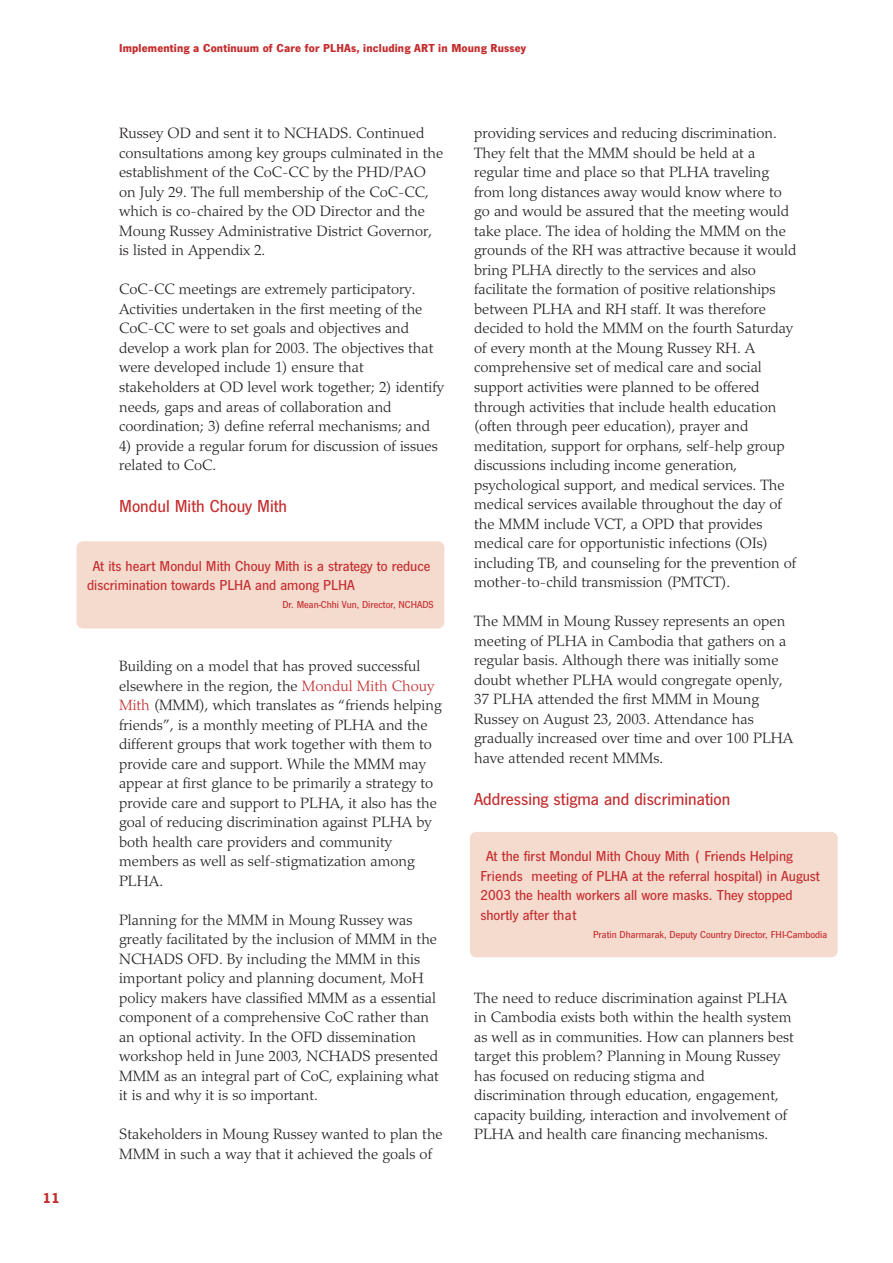
<style>
.page{position:relative;width:893px;height:1263px;background:#fff}
.page>*{position:absolute;margin:0;border:0;box-sizing:border-box;transform-origin:0 0}
.t1{font:500 18px "News Got T";color:#c42c2d}
.t2{font:300 15px/19.5px "Palatino LT Std";color:#231f20}
.t3{font:500 15px/19.5px "News Got T";color:#c42c2d}
.t4{font:700 15px "News Got T";color:#c42c2d}
.t5{font:700 12px "News Got T";letter-spacing:.01em;color:#c42c2d}
.t6{font:500 10.5px "News Got T";color:#c42c2d}
.s1{color:#c42c2d}
</style>
<div class="page">
<div style="left:77px;top:541px;width:367px;height:87px;background:#f5dace;border-radius:6px"></div>
<div style="left:470px;top:832px;width:368px;height:125px;background:#f5dace;border-radius:6px"></div>
<p class="t5" style="left:119px;top:41px;width:409px">Implementing a Continuum of Care for PLHAs, including ART in Moung Russey</p>
<p class="t4" style="left:43px;top:1189px;width:19px">11</p>
<p class="t2" style="left:119px;top:125px;width:326px">Russey OD and sent it to NCHADS. Continued consultations among key groups culminated in the establishment of the CoC-CC by the PHD/PAO on July 29. The full membership of the CoC-CC, which is co-chaired by the OD Director and the Moung Russey Administrative District Governor, is listed in Appendix 2.</p>
<p class="t2" style="left:119px;top:281px;width:326px">CoC-CC meetings are extremely participatory.<br>Activities undertaken in the first meeting of the CoC-CC were to set goals and objectives and develop a work plan for 2003. The objectives that were developed include 1) ensure that stakeholders at OD level work together; 2) identify needs, gaps and areas of collaboration and coordination; 3) define referral mechanisms; and</p>
<p class="t2" style="left:119px;top:437px;width:320px">4) provide a regular forum for discussion of issues related to CoC.</p>
<p class="t1" style="left:119px;top:495px;width:170px">Mondul Mith Chouy Mith</p>
<p class="t3" style="left:87px;top:556px;width:345px;text-indent:6px">At its heart Mondul Mith Chouy Mith is a strategy to reduce discrimination towards PLHA and among PLHA</p>
<p class="t6" style="left:283px;top:598px;width:153px">Dr. Mean-Chhi Vun, Director, NCHADS</p>
<p class="t2" style="left:119px;top:658px;width:324px">Building on a model that has proved successful elsewhere in the region, the <span class="s1">Mondul Mith Chouy Mith</span> (MMM), which translates as “friends helping friends”, is a monthly meeting of PLHA and the different groups that work together with them to provide care and support. While the MMM may appear at first glance to be primarily a strategy to provide care and support to PLHA, it also has the goal of reducing discrimination against PLHA by both health care providers and community members as well as self-stigmatization among PLHA.</p>
<p class="t2" style="left:119px;top:911px;width:321px">Planning for the MMM in Moung Russey was greatly facilitated by the inclusion of MMM in the NCHADS OFD. By including the MMM in this important policy and planning document, MoH policy makers have classified MMM as a essential component of a comprehensive CoC rather than an optional activity. In the OFD dissemination workshop held in June 2003, NCHADS presented MMM as an integral part of CoC, explaining what it is and why it is so important.</p>
<p class="t2" style="left:119px;top:1126px;width:325px">Stakeholders in Moung Russey wanted to plan the<br>MMM in such a way that it achieved the goals of</p>
<p class="t2" style="left:474px;top:125px;width:324px">providing services and reducing discrimination.<br>They felt that the MMM should be held at a regular time and place so that PLHA traveling from long distances away would know where to go and would be assured that the meeting would take place. The idea of holding the MMM on the grounds of the RH was attractive because it would bring PLHA directly to the services and also facilitate the formation of positive relationships between PLHA and RH staff. It was therefore decided to hold the MMM on the fourth Saturday of every month at the Moung Russey RH. A comprehensive set of medical care and social support activities were planned to be offered through activities that include health education (often through peer education), prayer and meditation, support for orphans, self-help group discussions including income generation, psychological support, and medical services. The medical services available throughout the day of the MMM include VCT, a OPD that provides medical care for opportunistic infections (OIs) including TB, and counseling for the prevention of mother-to-child transmission (PMTCT).</p>
<p class="t2" style="left:474px;top:613px;width:321px">The MMM in Moung Russey represents an open meeting of PLHA in Cambodia that gathers on a regular basis. Although there was initially some doubt whether PLHA would congregate openly, 37 PLHA attended the first MMM in Moung Russey on August 23, 2003. Attendance has gradually increased over time and over 100 PLHA have attended recent MMMs.</p>
<p class="t1" style="left:474px;top:788px;width:258px">Addressing stigma and discrimination</p>
<p class="t3" style="left:480px;top:846px;width:341px;text-indent:6px">At the first Mondul Mith Chouy Mith ( Friends Helping Friends meeting of PLHA at the referral hospital) in August 2003 the health workers all wore masks. They stopped shortly after that</p>
<p class="t6" style="left:593px;top:928px;width:236px">Pratin Dharmarak, Deputy Country Director, FHI-Cambodia</p>
<p class="t2" style="left:474px;top:989px;width:321px">The need to reduce discrimination against PLHA in Cambodia exists both within the health system as well as in communities. How can planners best target this problem? Planning in Moung Russey has focused on reducing stigma and discrimination through education, engagement, capacity building, interaction and involvement of PLHA and health care financing mechanisms.</p>
</div>
